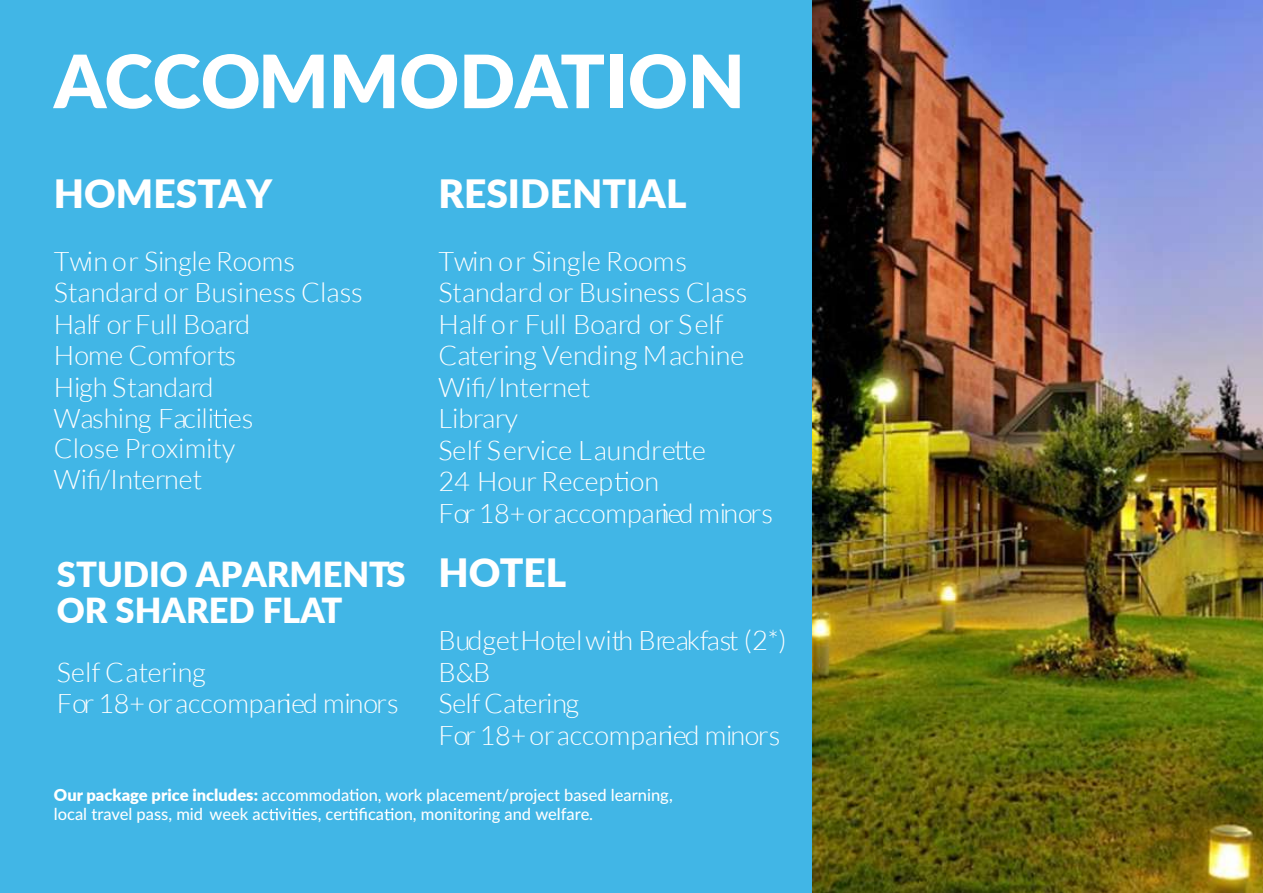
<style>
.page{position:relative;width:1263px;height:893px;background:#fff}
.page>*{position:absolute;margin:0;border:0;box-sizing:border-box;transform-origin:0 0}
.t1{font:900 73.5px "Lato";color:#fff}
.t2{font:900 39px "Lato";color:#fff}
.t3{font:900 34.5px/36px "Lato";color:#fff}
.t4{font:300 27px/31.5px "Lato";color:#fff}
.t5{font:500 16.5px/19.5px "Lato";color:#fff}
.s1{font-weight:900}
</style>
<div class="page">
<div style="left:0;top:0;width:814px;height:893px;background:#41b6e6"></div>
<svg style="left:349px;top:789px;width:9px;height:12px"></svg>
<svg style="left:269px;top:808px;width:9px;height:12px"></svg>
<svg style="left:292px;top:808px;width:9px;height:12px"></svg>
<svg style="left:349px;top:808px;width:9px;height:12px"></svg>
<svg style="left:384px;top:808px;width:9px;height:12px"></svg>
<svg style="left:213px;top:409px;width:14px;height:19px"></svg>
<svg style="left:675px;top:441px;width:17px;height:19px"></svg>
<svg style="left:615px;top:472px;width:13px;height:19px"></svg>
<img style="left:812px;top:0;width:451px;height:893px">
<h1 class="t1" style="left:54px;top:26px;width:692px">ACCOMMODATION</h1>
<h2 class="t2" style="left:54px;top:164px;width:220px">HOMESTAY</h2>
<h2 class="t2" style="left:438px;top:164px;width:250px">RESIDENTIAL</h2>
<p class="t4" style="left:54px;top:246px;width:243px">Twin or Single Rooms</p>
<p class="t4" style="left:54px;top:308px;width:198px">Half or Full Board</p>
<p class="t4" style="left:438px;top:246px;width:250px">Twin or Single Rooms</p>
<p class="t4" style="left:438px;top:308px;width:336px">Half or Full Board or Self<br>Catering Vending Machine<br>Wifi/Internet<br>Library<br>Self Service Laundre e<br>24 Hour Recep on<br>For 18+ oraccompanied minors</p>
<h2 class="t2" style="left:438px;top:544px;width:129px">HOTEL</h2>
<p class="t4" style="left:54px;top:276px;width:310px">Standard or Business Class</p>
<p class="t4" style="left:438px;top:276px;width:311px">Standard or Business Class</p>
<p class="t4" style="left:54px;top:340px;width:201px">Home Comforts<br>High Standard<br>Washing Facili es</p>
<p class="t4" style="left:54px;top:463px;width:150px">Wifi/Internet</p>
<p class="t4" style="left:54px;top:432px;width:183px">Close Proximity</p>
<p class="t3" style="left:57px;top:555px;width:350px">STUDIO APARMENTS<br>OR SHARED FLAT</p>
<p class="t4" style="left:57px;top:656px;width:343px">Self Catering<br>For 18+ or accompanied minors</p>
<p class="t4" style="left:438px;top:625px;width:350px">BudgetHotel with Breakfast (2*)<br>B&amp;B<br>Self Catering<br>For 18+ or accompanied minors</p>
<p class="t5" style="left:54px;top:784px;width:620px"><span class="s1">Our package price includes:</span> accommoda on, work placement/project based learning, local travel pass, mid week ac vi es, cer fica on, monitoring and welfare.</p>
</div>
